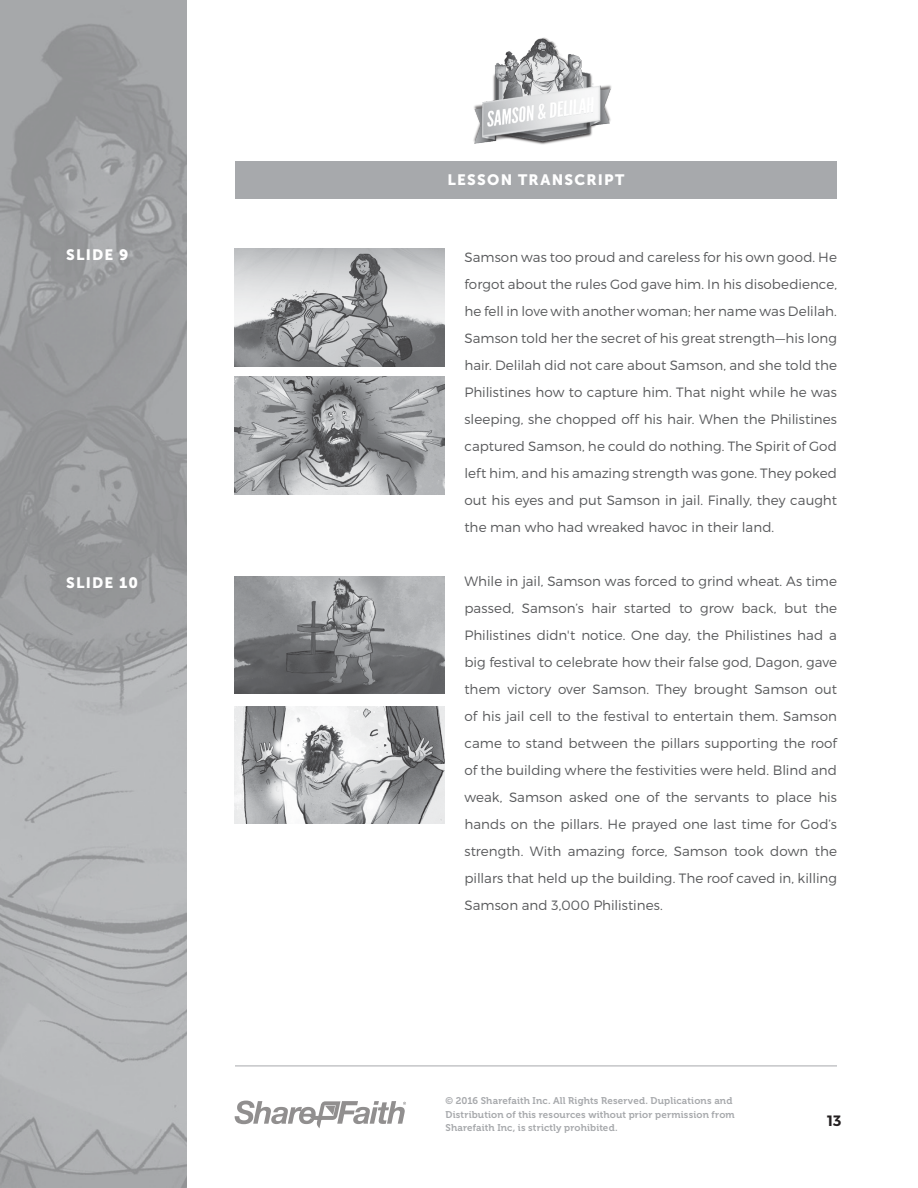
<style>
.page{position:relative;width:918px;height:1188px;background:#fff}
.page>*{position:absolute;margin:0;border:0;box-sizing:border-box;transform-origin:0 0}
.side-bar_Headings{font:15px "Museo Sans 900";letter-spacing:.08em;color:#fff}
.t1{font:600 15px "Montserrat";color:#231f20}
.body_paragraph{font:300 13.5px/27px "Montserrat";color:#58595b;text-align:justify}
.t2{font:9.75px/13.5px "Museo 700";letter-spacing:.015em;color:#a7a9ac}
</style>
<div class="page">
<img style="left:0;top:0;width:187px;height:1188px">
<hr style="left:235px;top:1066px;width:602px;height:1px;background:#a7a9ac">
<svg style="left:235px;top:1101px;width:171px;height:27px"></svg>
<img style="left:473px;top:37px;width:139px;height:108px">
<div style="left:235px;top:161px;width:602px;height:37px;background:#a7a9ac"></div>
<img style="left:235px;top:249px;width:210px;height:117px">
<img style="left:235px;top:377px;width:210px;height:117px">
<img style="left:235px;top:577px;width:210px;height:117px">
<img style="left:235px;top:706px;width:210px;height:117px">
<p class="side-bar_Headings" style="left:66px;top:246px;width:64px">SLIDE 9</p>
<p class="side-bar_Headings" style="left:66px;top:574px;width:74px">SLIDE 10</p>
<p class="side-bar_Headings" style="left:448px;top:171px;width:178px">LESSON TRANSCRIPT</p>
<p class="body_paragraph" style="left:464px;top:243px;width:374px">Samson was too proud and careless for his own good. He forgot about the rules God gave him. In his disobedience, he fell in love with another woman; her name was Delilah.<br>Samson told her the secret of his great strength—his long hair. Delilah did not care about Samson, and she told the Philistines how to capture him. That night while he was sleeping, she chopped off his hair. When the Philistines captured Samson, he could do nothing. The Spirit of God left him, and his amazing strength was gone. They poked out his eyes and put Samson in jail. Finally, they caught the man who had wreaked havoc in their land.</p>
<p class="body_paragraph" style="left:464px;top:567px;width:374px">While in jail, Samson was forced to grind wheat. As time passed, Samson’s hair started to grow back, but the Philistines didn't notice. One day, the Philistines had a big festival to celebrate how their false god, Dagon, gave them victory over Samson. They brought Samson out of his jail cell to the festival to entertain them. Samson came to stand between the pillars supporting the roof of the building where the festivities were held. Blind and weak, Samson asked one of the servants to place his hands on the pillars. He prayed one last time for God’s strength. With amazing force, Samson took down the pillars that held up the building. The roof caved in, killing Samson and 3,000 Philistines.</p>
<p class="t2" style="left:446px;top:1094px;width:291px">© 2016 Sharefaith Inc. All Rights Reserved. Duplications and<br>Distribution of this resources without prior permission from<br>Sharefaith Inc, is strictly prohibited.</p>
<p class="t1" style="left:827px;top:1112px;width:16px">13</p>
</div>
